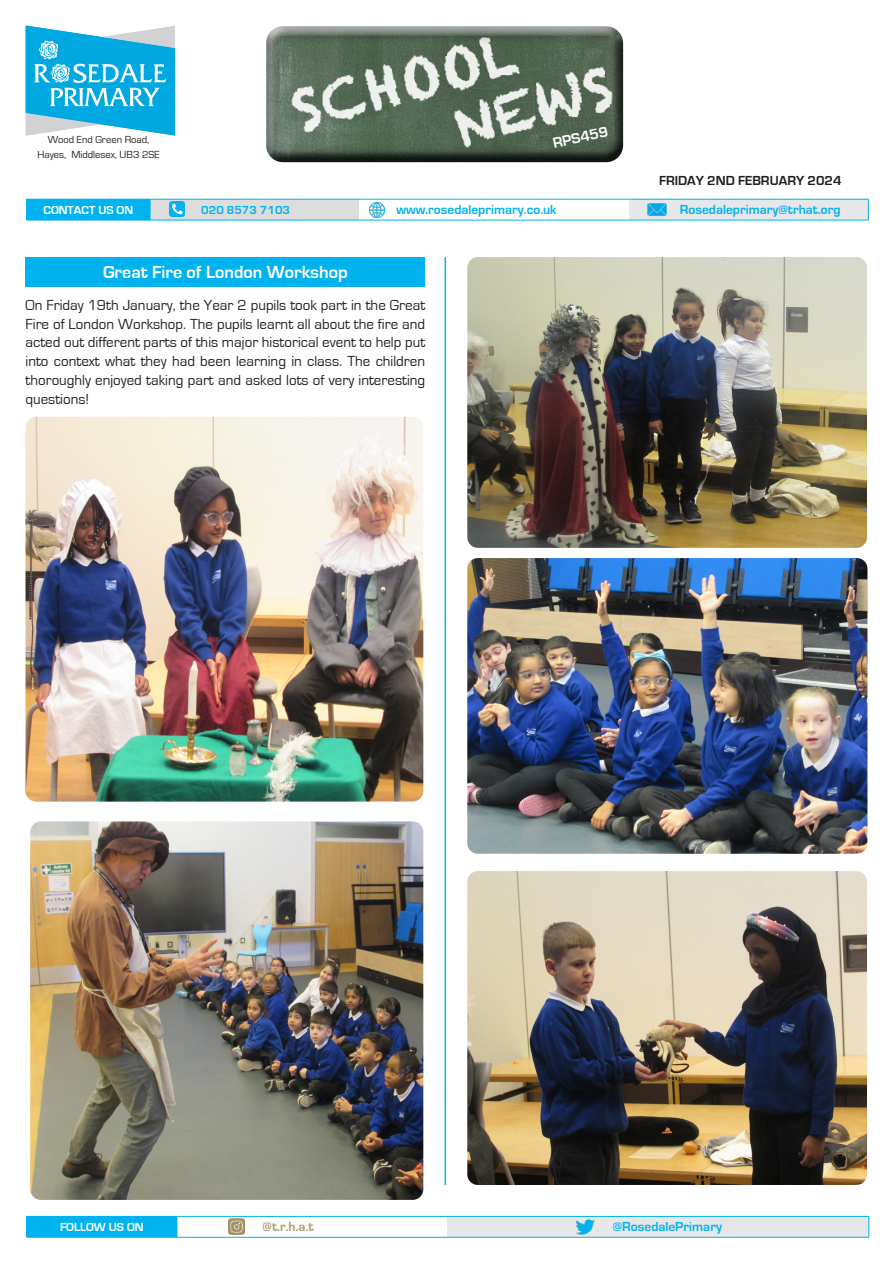
<style>
.page{position:relative;width:893px;height:1263px;background:#fff}
.page>*{position:absolute;margin:0;border:0;box-sizing:border-box;transform-origin:0 0}
.t1{font:700 18px "Eurostile";color:#fff}
.t2{font:15px/18.8px "Eurostile";color:#231f20;text-align:justify}
.t3{font:700 15px "Eurostile";color:#fff}
.t4{font:700 13.5px "Eurostile";color:#00b3ee}
.t5{font:700 13.5px "Eurostile";color:#231f20}
.t6{font:700 13.5px "Eurostile";color:#ab9a6c}
.t7{font:700 12px "Eurostile";color:#fff}
.t8{font:700 12px "Eurostile";color:#00b3ee}
.t9{font:10.5px/15px "Eurostile";color:#231f20;text-align:center}
</style>
<div class="page">
<div style="left:263px;top:23px;width:360px;height:129px;background:#fff;opacity:.75"></div>
<div style="left:263px;top:30px;width:360px;height:133px;background:#231f20;opacity:.75"></div>
<hr style="left:445px;top:257px;width:1px;height:928px;background:#00b3ee">
<div style="left:27px;top:1216px;width:150px;height:21px;background:#00b3ee"></div>
<div style="left:447px;top:1216px;width:422px;height:21px;background:#e6e7e9"></div>
<hr style="left:177px;top:1216px;width:270px;height:1px;background:#00b3ee">
<hr style="left:177px;top:1237px;width:270px;height:1px;background:#00b3ee">
<svg style="left:177px;top:1216px;width:1px;height:21px"></svg>
<hr style="left:27px;top:1237px;width:150px;height:1px;background:#00b3ee">
<hr style="left:447px;top:1216px;width:422px;height:1px;background:#00b3ee">
<svg style="left:869px;top:1216px;width:1px;height:21px"></svg>
<hr style="left:447px;top:1237px;width:422px;height:1px;background:#00b3ee">
<svg style="left:26px;top:26px;width:149px;height:110px"></svg>
<img style="left:229px;top:1218px;width:16px;height:16px">
<img style="left:577px;top:1219px;width:17px;height:16px">
<div style="left:27px;top:199px;width:123px;height:21px;background:#00b3ee"></div>
<div style="left:150px;top:199px;width:208px;height:21px;background:#ddd"></div>
<div style="left:629px;top:199px;width:239px;height:21px;background:#e6e7e9"></div>
<hr style="left:358px;top:199px;width:271px;height:1px;background:#00b3ee">
<hr style="left:358px;top:220px;width:271px;height:1px;background:#00b3ee">
<hr style="left:629px;top:199px;width:239px;height:1px;background:#00b3ee">
<svg style="left:868px;top:199px;width:1px;height:21px"></svg>
<hr style="left:629px;top:220px;width:239px;height:1px;background:#00b3ee">
<hr style="left:150px;top:199px;width:208px;height:1px;background:#00b3ee">
<hr style="left:150px;top:220px;width:208px;height:1px;background:#00b3ee">
<svg style="left:150px;top:199px;width:1px;height:21px"></svg>
<hr style="left:27px;top:220px;width:123px;height:1px;background:#00b3ee">
<img style="left:647px;top:203px;width:19px;height:13px">
<img style="left:370px;top:202px;width:14px;height:15px">
<img style="left:170px;top:201px;width:15px;height:15px">
<div style="left:26px;top:257px;width:399px;height:30px;background:#00b3ee"></div>
<img style="left:26px;top:417px;width:397px;height:384px">
<img style="left:467px;top:871px;width:400px;height:314px">
<img style="left:30px;top:821px;width:393px;height:379px">
<img style="left:467px;top:558px;width:400px;height:296px">
<img style="left:467px;top:257px;width:400px;height:291px">
<p class="t9" style="left:37px;top:132px;width:124px">Wood End Green Road,<br>Hayes, Middlesex, UB3 2SE</p>
<p class="t3" style="left:551px;top:135px;width:58px;rotate:-12deg">RPS459</p>
<p class="t5" style="left:659px;top:173px;width:184px">FRIDAY 2ND FEBRUARY 2024</p>
<p class="t7" style="left:44px;top:203px;width:91px">CONTACT US ON</p>
<p class="t8" style="left:201px;top:203px;width:90px">020 8573 7103</p>
<p class="t4" style="left:396px;top:202px;width:162px">www.rosedaleprimary.co.uk</p>
<p class="t4" style="left:680px;top:202px;width:163px">Rosedaleprimary@trhat.org</p>
<p class="t1" style="left:103px;top:262px;width:246px">Great Fire of London Workshop</p>
<p class="t2" style="left:26px;top:296px;width:401px">On Friday 19th January, the Year 2 pupils took part in the Great Fire of London Workshop. The pupils learnt all about the fire and acted out different parts of this major historical event to help put into context what they had been learning in class. The children thoroughly enjoyed taking part and asked lots of very interesting questions!</p>
<p class="t7" style="left:60px;top:1220px;width:85px">FOLLOW US ON</p>
<p class="t6" style="left:263px;top:1219px;width:53px">@t.r.h.a.t</p>
<p class="t4" style="left:613px;top:1219px;width:111px">@RosedalePrimary</p>
</div>
